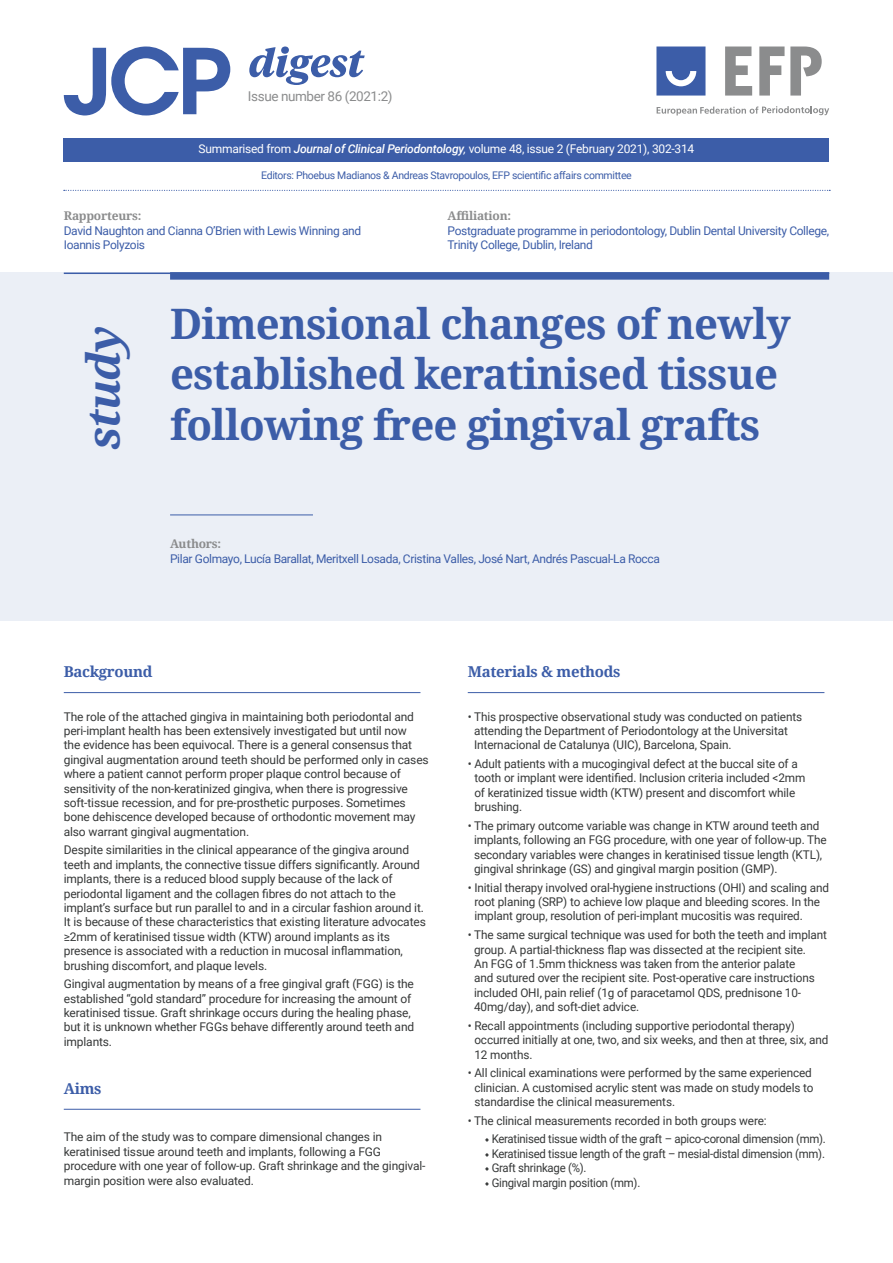
<style>
.page{position:relative;width:893px;height:1263px;background:#fff}
.page>*{position:absolute;margin:0;border:0;box-sizing:border-box;transform-origin:0 0}
.t1{font:italic 700 45px "Noto Serif";letter-spacing:-.02em;color:#3c5da8}
.t2{font:700 42px/50.4px "Noto Serif";letter-spacing:-.02em;color:#3c5da8}
.t3{font:700 15px "Noto Serif";letter-spacing:-.02em;color:#3c5da8}
.t4{font:13.5px "Roboto";letter-spacing:-.03em;color:#8b8c8d}
.t5{font:12px/14.4px "Roboto";letter-spacing:-.01em;color:#363838}
.t6{font:12px/14.4px "Roboto";letter-spacing:-.03em;color:#3c5da8}
.t7{font:12px "Roboto";letter-spacing:-.01em;color:#363838;scale:.95 1}
.t8{font:12px "Roboto";letter-spacing:-.02em;color:#fff}
.t9{font:700 12px "Noto Serif";letter-spacing:-.02em;color:#8b8c8d}
.t10{font:10.5px "Roboto";letter-spacing:-.03em;color:#3c5da8}
.s1{font-weight:500;font-style:italic}
.s2{font-style:italic}
.s3{font-family:"Acumin Pro"}
</style>
<div class="page">
<div style="left:64px;top:139px;width:765px;height:23px;background:#3c5da8"></div>
<svg style="left:656px;top:47px;width:49px;height:49px;background:#5270b2"></svg>
<svg style="left:657px;top:106px;width:172px;height:9px"></svg>
<svg style="left:725px;top:47px;width:27px;height:49px"></svg>
<svg style="left:759px;top:47px;width:25px;height:49px"></svg>
<svg style="left:790px;top:47px;width:32px;height:49px"></svg>
<svg style="left:64px;top:47px;width:166px;height:68px"></svg>
<svg style="left:249px;top:47px;width:116px;height:38px"></svg>
<svg style="left:64px;top:190px;width:766px;height:1px"></svg>
<hr style="left:64px;top:692px;width:356px;height:1px;background:#3c5da8">
<hr style="left:64px;top:1109px;width:356px;height:1px;background:#3c5da8">
<hr style="left:468px;top:692px;width:356px;height:1px;background:#3c5da8">
<div style="left:0;top:272px;width:893px;height:349px;background:#ebeff6"></div>
<hr style="left:64px;top:272px;width:765px;height:2px;background:#3c5da8">
<div style="left:170px;top:272px;width:659px;height:8px;background:#3c5da8"></div>
<hr style="left:170px;top:514px;width:143px;height:1px;background:#3c5da8">
<p class="t4" style="left:248px;top:87px;width:146px">Issue number 86 (2021:2)</p>
<p class="t8" style="left:199px;top:141px;width:497px">Summarised from <span class="s1">Journal of Clinical Periodontology</span><span class="s2">,</span> volume 48, issue 2 (February 2021), 302-314</p>
<p class="t10" style="left:261px;top:168px;width:372px">Editors: Phoebus Madianos &amp; Andreas Stavropoulos, EFP scientific affairs committee</p>
<p class="t9" style="left:64px;top:207px;width:79px">Rapporteurs:</p>
<p class="t6" style="left:64px;top:223px;width:299px">David Naughton and Cianna O’Brien with Lewis Winning and<br>Ioannis Polyzois</p>
<p class="t9" style="left:448px;top:207px;width:65px">Affiliation:</p>
<p class="t6" style="left:448px;top:223px;width:383px">Postgraduate programme in periodontology, Dublin Dental University College,<br>Trinity College, Dublin, Ireland</p>
<h1 class="t1" style="left:72px;top:450px;width:134px;rotate:-90deg">study</h1>
<h2 class="t2" style="left:170px;top:297px;width:622px">Dimensional changes of newly established keratinised tissue</h2>
<h2 class="t2" style="left:170px;top:398px;width:592px">following free gingival grafts</h2>
<p class="t9" style="left:170px;top:536px;width:53px">Authors:</p>
<p class="t6" style="left:170px;top:551px;width:491px">Pilar Golmayo, Lucía Barallat, Meritxell Losada, Cristina Valles, José Nart, Andrés Pascual-La Rocca</p>
<p class="t3" style="left:64px;top:661px;width:90px">Background</p>
<p class="t5" style="left:64px;top:709px;width:366px">The role of the attached gingiva in maintaining both periodontal and peri-implant health has been extensively investigated but until now<br>the evidence has been equivocal. There is a general consensus that gingival augmentation around teeth should be performed only in cases where a patient cannot perform proper plaque control because of sensitivity of the non-keratinized gingiva, when there is progressive soft-tissue recession, and for pre-prosthetic purposes. Sometimes bone dehiscence developed because of orthodontic movement may also warrant gingival augmentation.</p>
<p class="t5" style="left:64px;top:842px;width:364px">Despite similarities in the clinical appearance of the gingiva around teeth and implants, the connective tissue differs significantly. Around implants, there is a reduced blood supply because of the lack of periodontal ligament and the collagen fibres do not attach to the implant’s surface but run parallel to and in a circular fashion around it.<br>It is because of these characteristics that existing literature advocates ≥2mm of keratinised tissue width (KTW) around implants as its presence is associated with a reduction in mucosal inflammation, brushing discomfort, and plaque levels.</p>
<p class="t5" style="left:64px;top:976px;width:352px">Gingival augmentation by means of a free gingival graft (FGG) is the established “gold standard” procedure for increasing the amount of keratinised tissue. Graft shrinkage occurs during the healing phase, but it is unknown whether FGGs behave differently around teeth and implants.</p>
<p class="t3" style="left:64px;top:1078px;width:39px">Aims</p>
<p class="t5" style="left:64px;top:1129px;width:363px">The aim of the study was to compare dimensional changes in keratinised tissue around teeth and implants, following a FGG procedure with one year of follow-up. Graft shrinkage and the gingival&shy;margin position were also evaluated.</p>
<p class="t3" style="left:468px;top:661px;width:154px">Materials &amp; methods</p>
<p class="t5" style="left:474px;top:709px;width:330px;text-indent:-6px">• This prospective observational study was conducted on patients attending the Department of Periodontology at the Universitat<br>Internacional de Catalunya (UIC), Barcelona, Spain.</p>
<p class="t5" style="left:474px;top:756px;width:332px;text-indent:-7px">• Adult patients with a mucogingival defect at the buccal site of a tooth or implant were identified. Inclusion criteria included &lt;2mm of keratinized tissue width (KTW) present and discomfort while brushing.</p>
<p class="t5" style="left:474px;top:818px;width:354px;text-indent:-6px">• The primary outcome variable was change in KTW around teeth and implants, following an FGG procedure, with one year of follow-up. The secondary variables were changes in keratinised tissue length (KTL), gingival shrinkage (GS) and gingival margin position (GMP).</p>
<p class="t5" style="left:474px;top:880px;width:356px;text-indent:-7px">• Initial therapy involved oral-hygiene instructions (OHI) and scaling and root planing (SRP) to achieve low plaque and bleeding scores. In the implant group, resolution of peri-implant mucositis was required.</p>
<p class="t5" style="left:474px;top:927px;width:354px;text-indent:-6px">• The same surgical technique was used for both the teeth and implant group. A partial-thickness flap was dissected at the recipient site.<br>An FGG of 1.5mm thickness was taken from the anterior palate<br>and sutured over the recipient site. Post-operative care instructions included OHI, pain relief (1g of paracetamol QDS, prednisone 10- 40mg/day), and soft-diet advice.</p>
<p class="t5" style="left:474px;top:1018px;width:356px;text-indent:-7px">• Recall appointments (including supportive periodontal therapy) occurred initially at one, two, and six weeks, and then at three, six, and<br>12 months.</p>
<p class="t5" style="left:474px;top:1065px;width:341px;text-indent:-7px">• All clinical examinations were performed by the same experienced clinician. A customised acrylic stent was made on study models to standardise the clinical measurements.</p>
<p class="t5" style="left:468px;top:1113px;width:300px">• The clinical measurements recorded in both groups were:</p>
<p class="t7" style="left:485px;top:1131px;width:361px"><span class="s3">◆</span> Keratinised tissue width of the graft – apico-coronal dimension (mm).</p>
<p class="t7" style="left:485px;top:1145px;width:360px"><span class="s3">◆</span> Keratinised tissue length of the graft – mesial-distal dimension (mm).</p>
<p class="t7" style="left:485px;top:1159px;width:109px"><span class="s3">◆</span> Graft shrinkage (%).</p>
<p class="t7" style="left:485px;top:1174px;width:165px"><span class="s3">◆</span> Gingival margin position (mm).</p>
</div>
